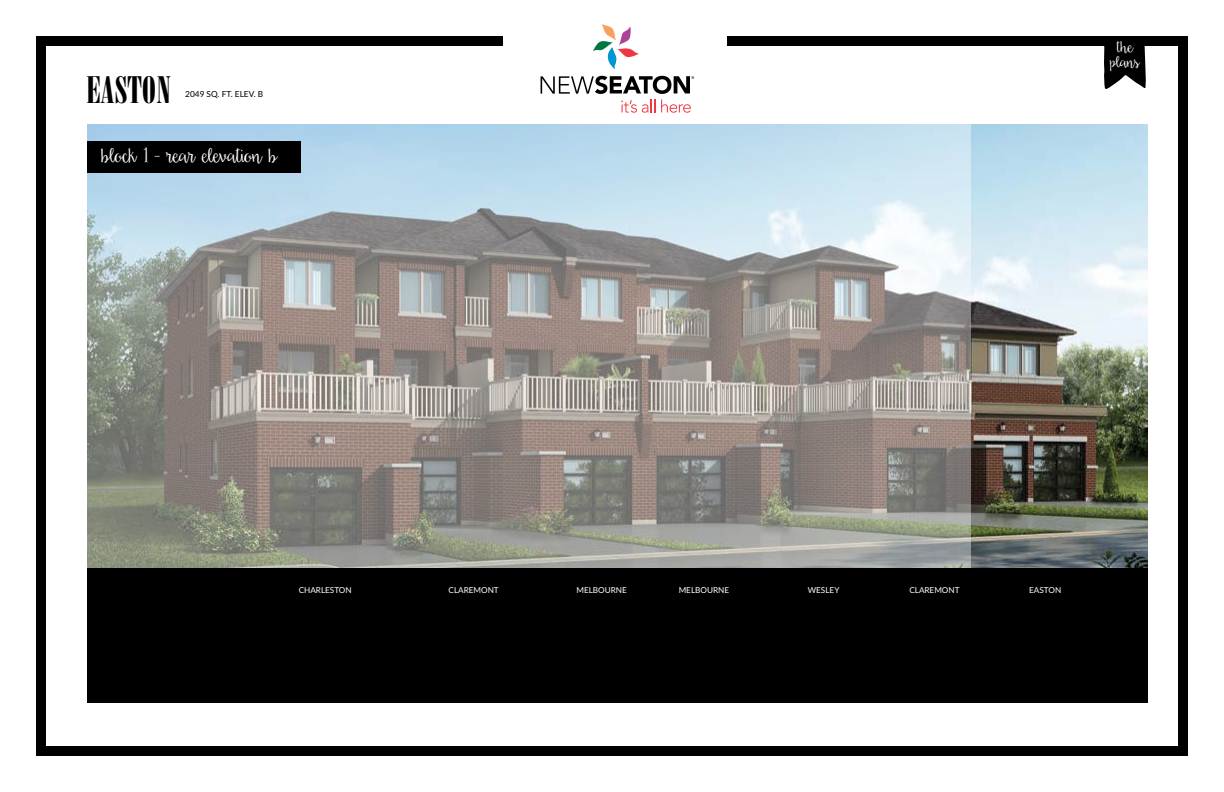
<style>
.page{position:relative;width:1224px;height:792px;background:#fff}
.page>*{position:absolute;margin:0;border:0;box-sizing:border-box;transform-origin:0 0}
.t1{font:37px "Bodoni Poster Compressed";color:#000}
.t2{font:20.5px "Daydreamer";letter-spacing:-.07em;color:#fff}
.t3{font:16px/15px "Daydreamer";letter-spacing:-.07em;color:#fff;text-align:center}
.t4{font:8.3px "Lato";color:#000}
.t5{font:8.2px "Lato";color:#fff}
</style>
<div class="page">
<img style="left:971px;top:125px;width:177px;height:443px">
<svg style="left:88px;top:125px;width:883px;height:443px"></svg>
<div style="left:36px;top:36px;width:1152px;height:720px;border:10px solid #000"></div>
<div style="left:88px;top:568px;width:1060px;height:135px;background:#000"></div>
<div style="left:503px;top:20px;width:223px;height:42px;background:#fff"></div>
<svg style="left:593px;top:24px;width:46px;height:45px"></svg>
<svg style="left:541px;top:76px;width:153px;height:37px"></svg>
<svg style="left:1104px;top:36px;width:42px;height:53px"></svg>
<div style="left:88px;top:141px;width:213px;height:32px;background:#000"></div>
<h1 class="t1" style="left:86px;top:69px;width:86px">EASTON</h1>
<p class="t4" style="left:185px;top:88px;width:80px">2049 SQ. FT. ELEV. B</p>
<h2 class="t2" style="left:101px;top:145px;width:179px">block 1 - rear elevation b</h2>
<h3 class="t3" style="left:1110px;top:40px;width:32px">the plans</h3>
<p class="t5" style="left:299px;top:585px;width:55px">CHARLESTON</p>
<p class="t5" style="left:449px;top:585px;width:52px">CLAREMONT</p>
<p class="t5" style="left:576px;top:585px;width:52px">MELBOURNE</p>
<p class="t5" style="left:679px;top:585px;width:52px">MELBOURNE</p>
<p class="t5" style="left:808px;top:585px;width:33px">WESLEY</p>
<p class="t5" style="left:909px;top:585px;width:52px">CLAREMONT</p>
<p class="t5" style="left:1029px;top:585px;width:34px">EASTON</p>
</div>
